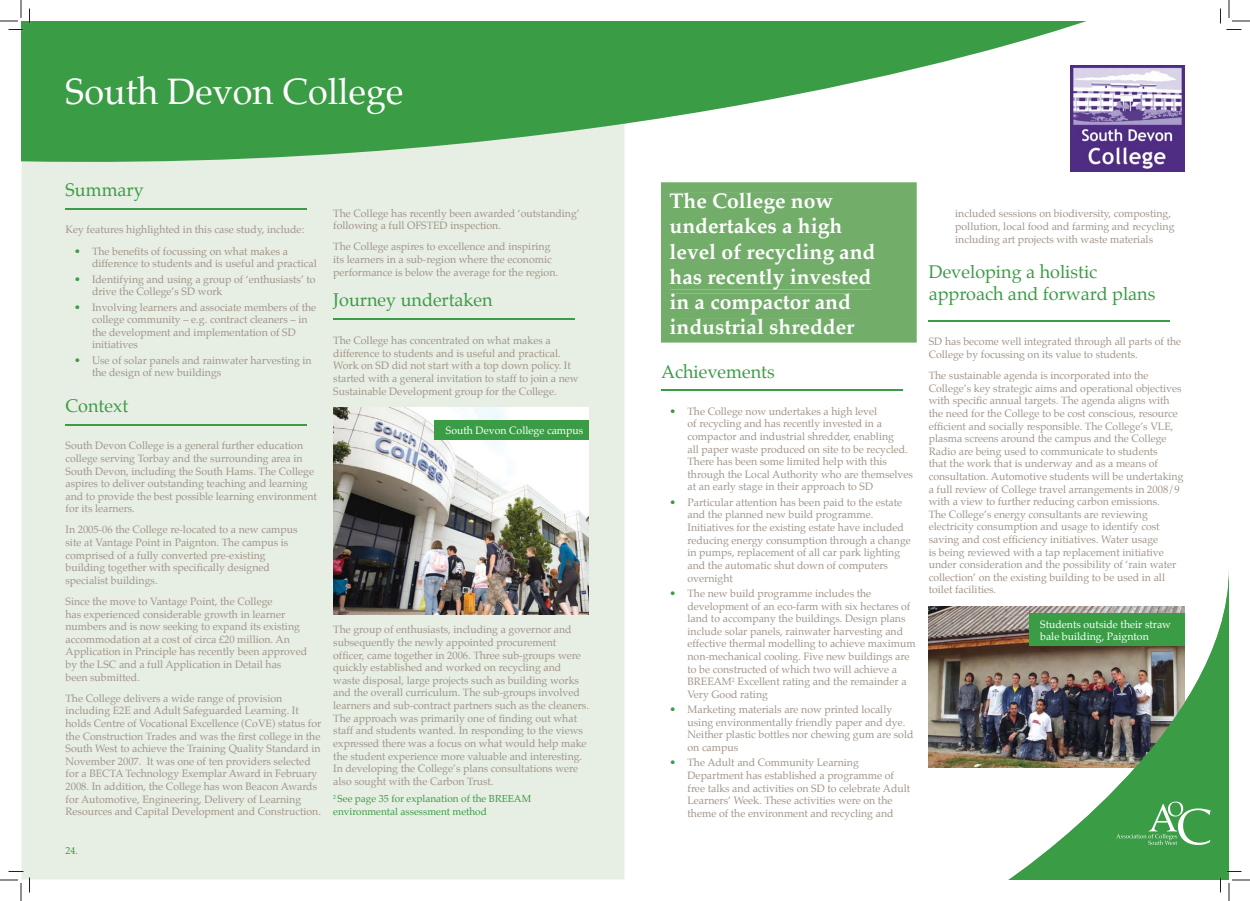
<style>
.page{position:relative;width:1250px;height:901px;background:#fff}
.page>*{position:absolute;margin:0;border:0;box-sizing:border-box;transform-origin:0 0}
.t1{font:36px "Palatino";color:#fff}
.t2{font:700 21px/25.2px "Palatino";color:#fff}
.t3{font:18px/21.6px "Palatino";color:#3b9c46}
.t4{font:10.5px/12.6px "Palatino";color:#a19589}
.t5{font:10.5px/12.6px "Palatino";color:#fff}
.t6{font:10px/12.6px "Palatino";color:#3b9c46}
.s1{font-size:11px;color:#3b9c46}
</style>
<div class="page">
<div style="left:22px;top:173px;width:602px;height:706px;background:#e7eee3"></div>
<div style="left:66px;top:847px;width:11px;height:7px;background:#e7eee3"></div>
<svg style="left:21px;top:21px;width:604px;height:152px;background:#54a85d"></svg>
<svg style="left:625px;top:21px;width:461px;height:103px;fill:#3b9c46"></svg>
<hr style="left:66px;top:208px;width:240px;height:1px;background:#3b9c46">
<hr style="left:66px;top:424px;width:240px;height:1px;background:#3b9c46">
<hr style="left:333px;top:319px;width:241px;height:1px;background:#3b9c46">
<img style="left:333px;top:407px;width:256px;height:208px">
<img style="left:928px;top:606px;width:80px;height:161px">
<img style="left:1008px;top:571px;width:221px;height:309px">
<svg style="left:1116px;top:802px;width:94px;height:43px;background:#57aa60"></svg>
<hr style="left:661px;top:389px;width:241px;height:2px;background:#3b9c46">
<img style="left:1070px;top:66px;width:114px;height:106px">
<div style="left:661px;top:182px;width:255px;height:161px;background:#73ad6a"></div>
<div style="left:670px;top:193px;width:163px;height:21px;background:#73ad6a"></div>
<div style="left:670px;top:218px;width:172px;height:21px;background:#73ad6a"></div>
<div style="left:670px;top:243px;width:205px;height:21px;background:#73ad6a"></div>
<div style="left:670px;top:269px;width:201px;height:20px;background:#73ad6a"></div>
<div style="left:670px;top:294px;width:181px;height:20px;background:#73ad6a"></div>
<div style="left:670px;top:319px;width:184px;height:15px;background:#73ad6a"></div>
<hr style="left:928px;top:320px;width:241px;height:1px;background:#3b9c46">
<div style="left:434px;top:420px;width:155px;height:20px;background:#3b9c46"></div>
<div style="left:1029px;top:613px;width:155px;height:33px;background:#3b9c46"></div>
<svg style="left:0;top:0;width:30px;height:30px"></svg>
<svg style="left:0;top:871px;width:30px;height:30px"></svg>
<svg style="left:1220px;top:0;width:30px;height:30px"></svg>
<svg style="left:1219px;top:871px;width:31px;height:30px"></svg>
<h1 class="t1" style="left:66px;top:75px;width:339px">South Devon College</h1>
<h3 class="t3" style="left:66px;top:181px;width:80px">Summary</h3>
<p class="t4" style="left:66px;top:224px;width:240px">Key features highlighted in this case study, include:</p>
<p class="t4" style="left:92px;top:245px;width:226px;text-indent:-18px"><span class="s1">•</span> The benefits of focussing on what makes a difference to students and is useful and practical</p>
<p class="t4" style="left:92px;top:273px;width:225px;text-indent:-18px"><span class="s1">•</span> Identifying and using a group of ‘enthusiasts’ to drive the College’s SD work</p>
<p class="t4" style="left:92px;top:301px;width:226px;text-indent:-18px"><span class="s1">•</span> Involving learners and associate members of the college community – e.g. contract cleaners – in the development and implementation of SD initiatives</p>
<p class="t4" style="left:92px;top:355px;width:221px;text-indent:-18px"><span class="s1">•</span> Use of solar panels and rainwater harvesting in the design of new buildings</p>
<h3 class="t3" style="left:66px;top:396px;width:64px">Context</h3>
<p class="t4" style="left:66px;top:440px;width:253px">South Devon College is a general further education college serving Torbay and the surrounding area in South Devon, including the South Hams. The College aspires to deliver outstanding teaching and learning and to provide the best possible learning environment for its learners.</p>
<p class="t4" style="left:66px;top:524px;width:234px">In 2005-06 the College re-located to a new campus site at Vantage Point in Paignton. The campus is comprised of a fully converted pre-existing building together with specifically designed specialist buildings.</p>
<p class="t4" style="left:66px;top:596px;width:243px">Since the move to Vantage Point, the College<br>has experienced considerable growth in learner numbers and is now seeking to expand its existing accommodation at a cost of circa £20 million. An Application in Principle has recently been approved by the LSC and a full Application in Detail has<br>been submitted.</p>
<p class="t4" style="left:66px;top:692px;width:257px">The College delivers a wide range of provision including E2E and Adult Safeguarded Learning. It holds Centre of Vocational Excellence (CoVE) status for the Construction Trades and was the first college in the South West to achieve the Training Quality Standard in November 2007. It was one of ten providers selected for a BECTA Technology Exemplar Award in February 2008. In addition, the College has won Beacon Awards for Automotive, Engineering, Delivery of Learning Resources and Capital Development and Construction.</p>
<p class="t6" style="left:66px;top:845px;width:14px">24.</p>
<p class="t4" style="left:333px;top:208px;width:248px">The College has recently been awarded ‘outstanding’ following a full OFSTED inspection.</p>
<p class="t4" style="left:333px;top:241px;width:226px">The College aspires to excellence and inspiring its learners in a sub-region where the economic performance is below the average for the region.</p>
<h3 class="t3" style="left:333px;top:290px;width:161px">Journey undertaken</h3>
<p class="t4" style="left:333px;top:335px;width:247px">The College has concentrated on what makes a difference to students and is useful and practical.<br>Work on SD did not start with a top down policy. It started with a general invitation to staff to join a new Sustainable Development group for the College.</p>
<p class="t5" style="left:446px;top:425px;width:139px">South Devon College campus</p>
<p class="t4" style="left:333px;top:624px;width:257px">The group of enthusiasts, including a governor and subsequently the newly appointed procurement officer, came together in 2006. Three sub-groups were quickly established and worked on recycling and waste disposal, large projects such as building works and the overall curriculum. The sub-groups involved learners and sub-contract partners such as the cleaners.<br>The approach was primarily one of finding out what staff and students wanted. In responding to the views expressed there was a focus on what would help make the student experience more valuable and interesting.<br>In developing the College’s plans consultations were also sought with the Carbon Trust.</p>
<p class="t6" style="left:333px;top:793px;width:199px"><sup>2</sup> See page 35 for explanation of the BREEAM environmental assessment method</p>
<h2 class="t2" style="left:669px;top:190px;width:207px">The College now undertakes a high level of recycling and has recently invested in a compactor and industrial shredder</h2>
<h3 class="t3" style="left:661px;top:362px;width:115px">Achievements</h3>
<p class="t4" style="left:687px;top:406px;width:227px;text-indent:-18px"><span class="s1">•</span> The College now undertakes a high level<br>of recycling and has recently invested in a compactor and industrial shredder, enabling<br>all paper waste produced on site to be recycled.<br>There has been some limited help with this through the Local Authority who are themselves at an early stage in their approach to SD</p>
<p class="t4" style="left:687px;top:497px;width:225px;text-indent:-18px"><span class="s1">•</span> Particular attention has been paid to the estate and the planned new build programme.<br>Initiatives for the existing estate have included reducing energy consumption through a change in pumps, replacement of all car park lighting and the automatic shut down of computers overnight</p>
<p class="t4" style="left:687px;top:588px;width:230px;text-indent:-18px"><span class="s1">•</span> The new build programme includes the development of an eco-farm with six hectares of land to accompany the buildings. Design plans include solar panels, rainwater harvesting and effective thermal modelling to achieve maximum non-mechanical cooling. Five new buildings are to be constructed of which two will achieve a BREEAM<sup>2</sup> Excellent rating and the remainder a Very Good rating</p>
<p class="t4" style="left:687px;top:704px;width:227px;text-indent:-18px"><span class="s1">•</span> Marketing materials are now printed locally using environmentally friendly paper and dye.<br>Neither plastic bottles nor chewing gum are sold on campus</p>
<p class="t4" style="left:687px;top:757px;width:224px;text-indent:-18px"><span class="s1">•</span> The Adult and Community Learning Department has established a programme of free talks and activities on SD to celebrate Adult Learners’ Week. These activities were on the theme of the environment and recycling and</p>
<p class="t4" style="left:955px;top:208px;width:221px">included sessions on biodiversity, composting, pollution, local food and farming and recycling including art projects with waste materials</p>
<h3 class="t3" style="left:928px;top:263px;width:228px">Developing a holistic approach and forward plans</h3>
<p class="t4" style="left:928px;top:336px;width:254px">SD has become well integrated through all parts of the<br>College by focussing on its value to students.</p>
<p class="t4" style="left:928px;top:370px;width:256px">The sustainable agenda is incorporated into the College’s key strategic aims and operational objectives with specific annual targets. The agenda aligns with the need for the College to be cost conscious, resource efficient and socially responsible. The College’s VLE, plasma screens around the campus and the College Radio are being used to communicate to students<br>that the work that is underway and as a means of consultation. Automotive students will be undertaking a full review of College travel arrangements in 2008/9 with a view to further reducing carbon emissions.<br>The College’s energy consultants are reviewing electricity consumption and usage to identify cost saving and cost efficiency initiatives. Water usage<br>is being reviewed with a tap replacement initiative under consideration and the possibility of ‘rain water collection’ on the existing building to be used in all toilet facilities.</p>
<p class="t5" style="left:1040px;top:619px;width:132px">Students outside their straw bale building, Paignton</p>
</div>
